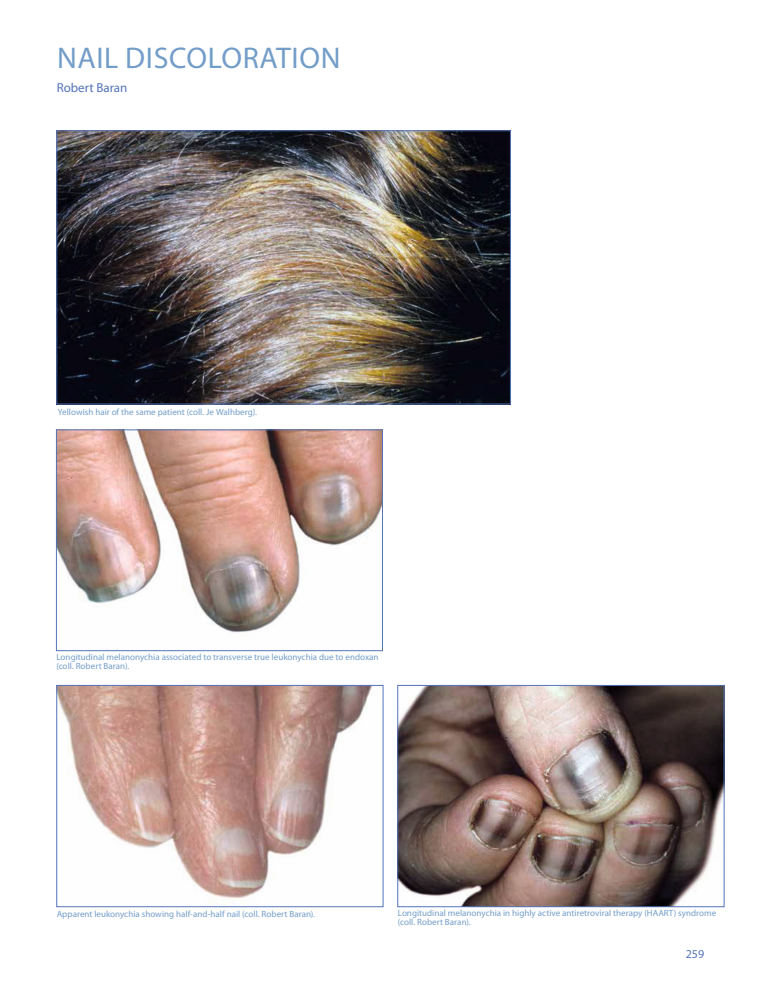
<style>
.page{position:relative;width:766px;height:993px;background:#fff}
.page>*{position:absolute;margin:0;border:0;box-sizing:border-box;transform-origin:0 0}
.t1{font:30px "Hvcfsx Hrngbv Drwnmx Crrtbk Svxbvd Hsfjgy Myriad Pro";letter-spacing:.02em;color:#739dc9}
.t2{font:13px "Hvcfsx Hrngbv Drwnmx Crrtbk Svxbvd Hsfjgy Myriad Pro";color:#5374ba}
.t3{font:12px "Hvcfsx Hrngbv Drwnmx Crrtbk Svxbvd Hsfjgy Myriad Pro";color:#5374ba}
.t4{font:9px/9px "Hvcfsx Hrngbv Drwnmx Crrtbk Svxbvd Hsfjgy Myriad Pro";color:#739dc9}
</style>
<div class="page">
<img style="left:58px;top:431px;width:322px;height:202px">
<div style="left:56px;top:429px;width:326px;height:221px;border:1px solid #5374ba"></div>
<img style="left:399px;top:687px;width:323px;height:217px">
<div style="left:397px;top:685px;width:327px;height:221px;border:1px solid #5374ba"></div>
<img style="left:58px;top:687px;width:314px;height:212px">
<div style="left:56px;top:685px;width:327px;height:221px;border:1px solid #5374ba"></div>
<img style="left:58px;top:132px;width:450px;height:270px">
<div style="left:56px;top:130px;width:454px;height:274px;border:1px solid #5374ba"></div>
<h1 class="t1" style="left:57px;top:46px;width:285px">NAIL DISCOLORATION</h1>
<h2 class="t2" style="left:57px;top:83px;width:72px">Robert Baran</h2>
<p class="t4" style="left:58px;top:408px;width:200px">Yellowish hair of the same patient (coll. Je Walhberg).</p>
<p class="t4" style="left:56px;top:652px;width:323px">Longitudinal melanonychia associated to transverse true leukonychia due to endoxan (coll. Robert Baran).</p>
<p class="t4" style="left:57px;top:909px;width:260px">Apparent leukonychia showing half-and-half nail (coll. Robert Baran).</p>
<p class="t4" style="left:397px;top:908px;width:320px">Longitudinal melanonychia in highly active antiretroviral therapy (HAART) syndrome (coll. Robert Baran).</p>
<h3 class="t3" style="left:685px;top:948px;width:20px">259</h3>
</div>
